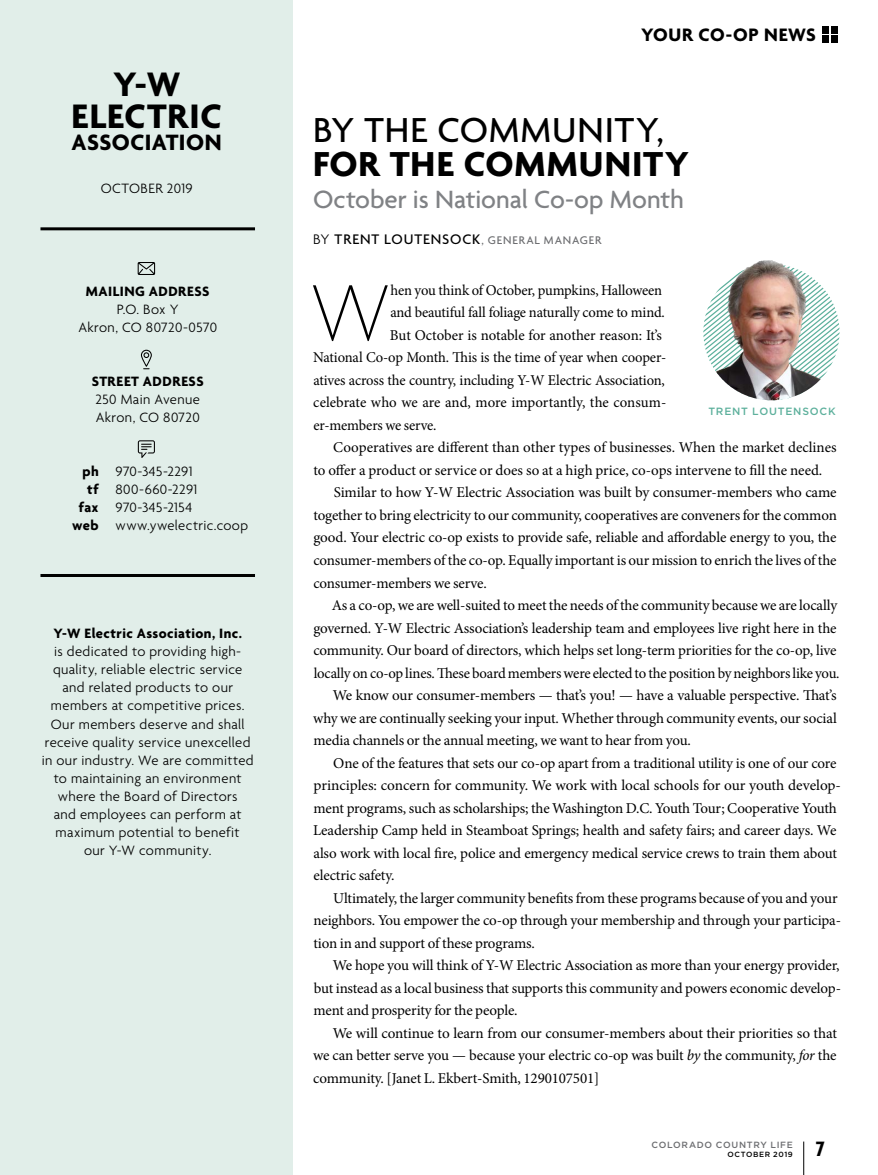
<style>
.page{position:relative;width:878px;height:1175px;background:#fff}
.page>*{position:absolute;margin:0;border:0;box-sizing:border-box;transform-origin:0 0}
.t1{font:100 85.5px "Agenda";color:#000}
.t2{font:500 37.5px "Agenda";letter-spacing:.02em;color:#000}
.t3{font:700 37.5px "Agenda";letter-spacing:.025em;color:#000}
.t4{font:700 36.75px/31.5px "Agenda";letter-spacing:.02em;color:#000;text-align:center}
.t5{font:500 27px "Agenda";color:#808285}
.t6{font:700 24px "Agenda";letter-spacing:.015em;color:#000}
.t7{font:700 condensed 22.5px "Agenda";color:#000}
.t8{font:700 19.5px "Agenda";letter-spacing:.03em;color:#000}
.t9{font:15px "Minion Pro";letter-spacing:-.01em;color:#000}
.t10{font:500 15px "Agenda";letter-spacing:.06em;color:#000}
.t11{font:300 14.7px/18px "Agenda";letter-spacing:.025em;color:#000;text-align:center}
.t12{font:700 14.7px "Agenda";letter-spacing:.03em;color:#000}
.t13{font:500 10.5px "Gotham HTF";letter-spacing:.075em;color:#5db09c}
.t14{font:500 9px "Gotham HTF";letter-spacing:.075em;color:#6d6e71}
.t15{font:500 7.5px "Gotham HTF";letter-spacing:.085em;color:#000}
.s1{font-weight:700}
.s2{font-weight:300}
.s3{font-size:12px;color:#6d6e71}
.s4{font-style:italic}
</style>
<div class="page">
<div style="left:0;top:0;width:293px;height:1174px;background:#e1eee9"></div>
<hr style="left:40px;top:574px;width:215px;height:3px;background:#000">
<hr style="left:40px;top:227px;width:215px;height:3px;background:#000">
<svg style="left:138px;top:262px;width:17px;height:13px"></svg>
<svg style="left:141px;top:350px;width:11px;height:19px"></svg>
<svg style="left:138px;top:440px;width:17px;height:18px"></svg>
<img style="left:703px;top:260px;width:136px;height:140px">
<hr style="left:803px;top:1141px;width:1px;height:33px;background:#000">
<div style="left:830px;top:36px;width:7px;height:7px;background:#000"></div>
<div style="left:830px;top:26px;width:7px;height:7px;background:#000"></div>
<div style="left:821px;top:36px;width:7px;height:7px;background:#000"></div>
<div style="left:821px;top:26px;width:7px;height:7px;background:#000"></div>
<h3 class="t4" style="left:71px;top:71px;width:152px">Y-W<br>ELECTRIC</h3>
<h3 class="t6" style="left:72px;top:129px;width:152px">ASSOCIATION</h3>
<p class="t11" style="left:101px;top:180px;width:93px">OCTOBER 2019</p>
<p class="t12" style="left:86px;top:284px;width:125px">MAILING ADDRESS</p>
<p class="t11" style="left:78px;top:301px;width:140px">P.O. Box Y<br>Akron, CO 80720-0570</p>
<p class="t12" style="left:92px;top:374px;width:113px">STREET ADDRESS</p>
<p class="t11" style="left:95px;top:391px;width:106px;text-align:left">250 Main Avenue<br>Akron, CO 80720</p>
<p class="t11" style="left:82px;top:463px;width:112px"><span class="s1">ph</span> 970-345-2291</p>
<p class="t11" style="left:87px;top:481px;width:112px"><span class="s1">tf</span> 800-660-2291</p>
<p class="t11" style="left:79px;top:499px;width:115px"><span class="s1">fax</span> 970-345-2154</p>
<p class="t11" style="left:72px;top:517px;width:177px"><span class="s1">web</span> www.ywelectric.coop</p>
<p class="t12" style="left:53px;top:626px;width:190px">Y-W Electric Association, Inc.</p>
<p class="t11" style="left:42px;top:643px;width:213px">is dedicated to providing high&shy;quality, reliable electric service and related products to our members at competitive prices.<br>Our members deserve and shall receive quality service unexcelled in our industry. We are committed to maintaining an environment where the Board of Directors<br>and employees can perform at maximum potential to benefit<br>our Y-W community.</p>
<h3 class="t8" style="left:641px;top:24px;width:176px">YOUR CO-OP NEWS</h3>
<h2 class="t2" style="left:313px;top:110px;width:352px">BY THE COMMUNITY,</h2>
<h2 class="t3" style="left:313px;top:144px;width:377px">FOR THE COMMUNITY</h2>
<h3 class="t5" style="left:313px;top:185px;width:372px">October is National Co-op Month</h3>
<p class="t10" style="left:313px;top:231px;width:290px"><span class="s2">BY</span> TRENT LOUTENSOCK<span class="s3">, GENERAL MANAGER</span></p>
<h1 class="t1" style="left:310px;top:266px;width:82px">W</h1>
<p class="t9" style="left:390px;top:280px;width:273px">hen you think of October, pumpkins, Halloween</p>
<p class="t9" style="left:390px;top:302px;width:276px">and beautiful fall foliage naturally come to mind.</p>
<p class="t9" style="left:390px;top:325px;width:273px">But October is notable for another reason: It’s</p>
<p class="t9" style="left:313px;top:347px;width:354px">National Co-op Month. This is the time of year when cooper-</p>
<p class="t9" style="left:313px;top:370px;width:353px">atives across the country, including Y-W Electric Association,</p>
<p class="t9" style="left:313px;top:392px;width:354px">celebrate who we are and, more importantly, the consum-</p>
<p class="t9" style="left:313px;top:415px;width:124px">er-members we serve.</p>
<p class="t9" style="left:333px;top:437px;width:505px">Cooperatives are different than other types of businesses. When the market declines</p>
<p class="t9" style="left:313px;top:460px;width:510px">to offer a product or service or does so at a high price, co-ops intervene to fill the need.</p>
<p class="t9" style="left:334px;top:482px;width:504px">Similar to how Y-W Electric Association was built by consumer-members who came</p>
<p class="t9" style="left:313px;top:505px;width:525px">together to bring electricity to our community, cooperatives are conveners for the common</p>
<p class="t9" style="left:313px;top:527px;width:524px">good. Your electric co-op exists to provide safe, reliable and affordable energy to you, the</p>
<p class="t9" style="left:313px;top:550px;width:524px">consumer-members of the co-op. Equally important is our mission to enrich the lives of the</p>
<p class="t9" style="left:313px;top:572px;width:175px">consumer-members we serve.</p>
<p class="t9" style="left:332px;top:595px;width:507px">As a co-op, we are well-suited to meet the needs of the community because we are locally</p>
<p class="t9" style="left:313px;top:617px;width:524px">governed. Y-W Electric Association’s leadership team and employees live right here in the</p>
<p class="t9" style="left:313px;top:640px;width:524px">community. Our board of directors, which helps set long-term priorities for the co-op, live</p>
<p class="t9" style="left:314px;top:662px;width:527px">locally on co-op lines. These board members were elected to the position by neighbors like you.</p>
<p class="t9" style="left:333px;top:685px;width:505px">We know our consumer-members — that’s you! — have a valuable perspective. That’s</p>
<p class="t9" style="left:313px;top:707px;width:525px">why we are continually seeking your input. Whether through community events, our social</p>
<p class="t9" style="left:313px;top:730px;width:379px">media channels or the annual meeting, we want to hear from you.</p>
<p class="t9" style="left:333px;top:752px;width:504px">One of the features that sets our co-op apart from a traditional utility is one of our core</p>
<p class="t9" style="left:313px;top:775px;width:529px">principles: concern for community. We work with local schools for our youth develop-</p>
<p class="t9" style="left:313px;top:797px;width:525px">ment programs, such as scholarships; the Washington D.C. Youth Tour; Cooperative Youth</p>
<p class="t9" style="left:313px;top:820px;width:524px">Leadership Camp held in Steamboat Springs; health and safety fairs; and career days. We</p>
<p class="t9" style="left:313px;top:842px;width:525px">also work with local fire, police and emergency medical service crews to train them about</p>
<p class="t9" style="left:313px;top:865px;width:82px">electric safety.</p>
<p class="t9" style="left:333px;top:887px;width:506px">Ultimately, the larger community benefits from these programs because of you and your</p>
<p class="t9" style="left:313px;top:910px;width:529px">neighbors. You empower the co-op through your membership and through your participa-</p>
<p class="t9" style="left:313px;top:932px;width:223px">tion in and support of these programs.</p>
<p class="t9" style="left:333px;top:955px;width:508px">We hope you will think of Y-W Electric Association as more than your energy provider,</p>
<p class="t9" style="left:314px;top:977px;width:528px">but instead as a local business that supports this community and powers economic develop-</p>
<p class="t9" style="left:313px;top:1000px;width:205px">ment and prosperity for the people.</p>
<p class="t9" style="left:333px;top:1022px;width:505px">We will continue to learn from our consumer-members about their priorities so that</p>
<p class="t9" style="left:313px;top:1045px;width:525px">we can better serve you — because your electric co-op was built <span class="s4">by</span> the community, <span class="s4">for</span> the</p>
<p class="t9" style="left:313px;top:1067px;width:287px">community. [Janet L. Ekbert-Smith, 1290107501]</p>
<p class="t13" style="left:708px;top:405px;width:129px">TRENT LOUTENSOCK</p>
<p class="t14" style="left:651px;top:1140px;width:143px">COLORADO COUNTRY LIFE</p>
<p class="t15" style="left:727px;top:1150px;width:67px">OCTOBER 2019</p>
<h3 class="t7" style="left:816px;top:1136px;width:10px">7</h3>
</div>
